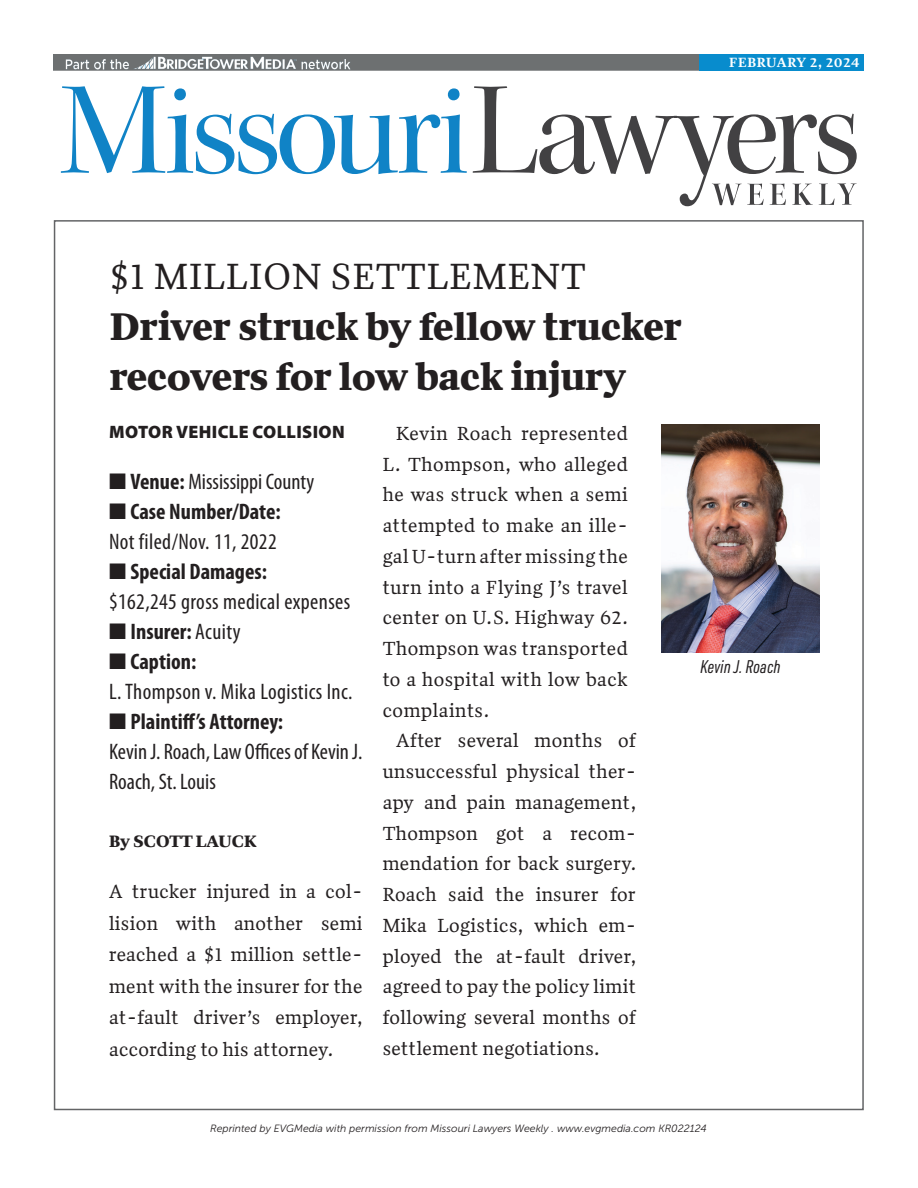
<style>
.page{position:relative;width:918px;height:1188px;background:#fff}
.page>*{position:absolute;margin:0;border:0;box-sizing:border-box;transform-origin:0 0}
.Head{font:700 38.55px/50.8px "Quiosco";color:#231f20}
.t1{font:37.5px "Quiosco";letter-spacing:.025em;color:#231f20}
.RagRight_indent{font:condensed 22.5px/30px "Myriad Pro";letter-spacing:.015em;color:#231f20}
.RagRight_indent-2{font:700 condensed 22.5px "Myriad Pro";color:#231f20}
.RagRight_indent-3{font:19.5px/30.8px "Quiosco";letter-spacing:.02em;color:#231f20;text-align:justify}
.RagRight_indent-4{font:900 18px "Myriad Pro";letter-spacing:.02em;color:#231f20}
.t2{font:italic 18px "URWDIN Cond";letter-spacing:-.005em;color:#231f20}
.RagRight_indent-5{font:700 16.5px "Quiosco";letter-spacing:-.01em;color:#231f20}
.t3{font:600 13.5px "Quiosco";letter-spacing:.045em;color:#fff}
.RagRight_noindent{font:italic 10.5px "Museo Sans 300";color:#231f20}
.s1{font-weight:700}
.s2{font-weight:400}
</style>
<div class="page">
<img style="left:54px;top:54px;width:645px;height:16px">
<svg style="left:473px;top:86px;width:384px;height:120px"></svg>
<svg style="left:61px;top:86px;width:406px;height:88px"></svg>
<img style="left:662px;top:424px;width:157px;height:228px">
<div style="left:699px;top:54px;width:165px;height:16px;background:#088ccd"></div>
<p class="t3" style="left:729px;top:54px;width:132px">FEBRUARY 2, 2024</p>
<p class="t1" style="left:110px;top:252px;width:477px">$1 MILLION SETTLEMENT</p>
<p class="Head" style="left:110px;top:302px;width:574px">Driver struck by fellow trucker recovers for low back injury</p>
<p class="RagRight_indent-4" style="left:109px;top:420px;width:237px">MOTOR VEHICLE COLLISION</p>
<p class="RagRight_indent" style="left:109px;top:467px;width:207px">■ <span class="s1">Venue:</span> Mississippi County</p>
<p class="RagRight_indent" style="left:109px;top:497px;width:173px">■ <span class="s1">Case Number/Date:<br></span>Not filed/Nov. 11, 2022</p>
<p class="RagRight_indent" style="left:109px;top:557px;width:243px">■ <span class="s1">Special Damages:<br></span>$162,245 gross medical expenses</p>
<p class="RagRight_indent-2" style="left:109px;top:618px;width:133px">■ Insurer: <span class="s2">Acuity</span></p>
<p class="RagRight_indent" style="left:109px;top:647px;width:245px">■ <span class="s1">Caption:<br></span>L. Thompson v. Mika Logistics Inc.</p>
<p class="RagRight_indent-2" style="left:109px;top:708px;width:175px">■ Plaintiff’s Attorney:</p>
<p class="RagRight_indent" style="left:109px;top:737px;width:255px">Kevin J. Roach, Law Offices of Kevin J.<br>Roach, St. Louis</p>
<p class="RagRight_indent-3" style="left:383px;top:418px;width:247px;text-indent:14px">Kevin Roach represented L. Thompson, who alleged he was struck when a semi attempted to make an ille&shy;gal U-turn after missing the turn into a Flying J’s travel center on U.S. Highway 62.<br>Thompson was transported to a hospital with low back complaints.</p>
<p class="RagRight_indent-3" style="left:383px;top:726px;width:255px;text-indent:14px">After several months of unsuccessful physical ther&shy;apy and pain management, Thompson got a recom&shy;mendation for back surgery.<br>Roach said the insurer for Mika Logistics, which em&shy;ployed the at-fault driver, agreed to pay the policy limit following several months of settlement negotiations.</p>
<p class="RagRight_indent-5" style="left:109px;top:831px;width:149px">By SCOTT LAUCK</p>
<p class="RagRight_indent-3" style="left:109px;top:876px;width:255px;line-height:31.5px">A trucker injured in a col&shy;lision with another semi reached a $1 million settle&shy;ment with the insurer for the at-fault driver’s employer, according to his attorney.</p>
<p class="t2" style="left:700px;top:655px;width:82px">Kevin J. Roach</p>
<p class="RagRight_noindent" style="left:210px;top:1123px;width:498px">Reprinted by EVGMedia with permission from Missouri Lawyers Weekly . www.evgmedia.com KR022124</p>
</div>
